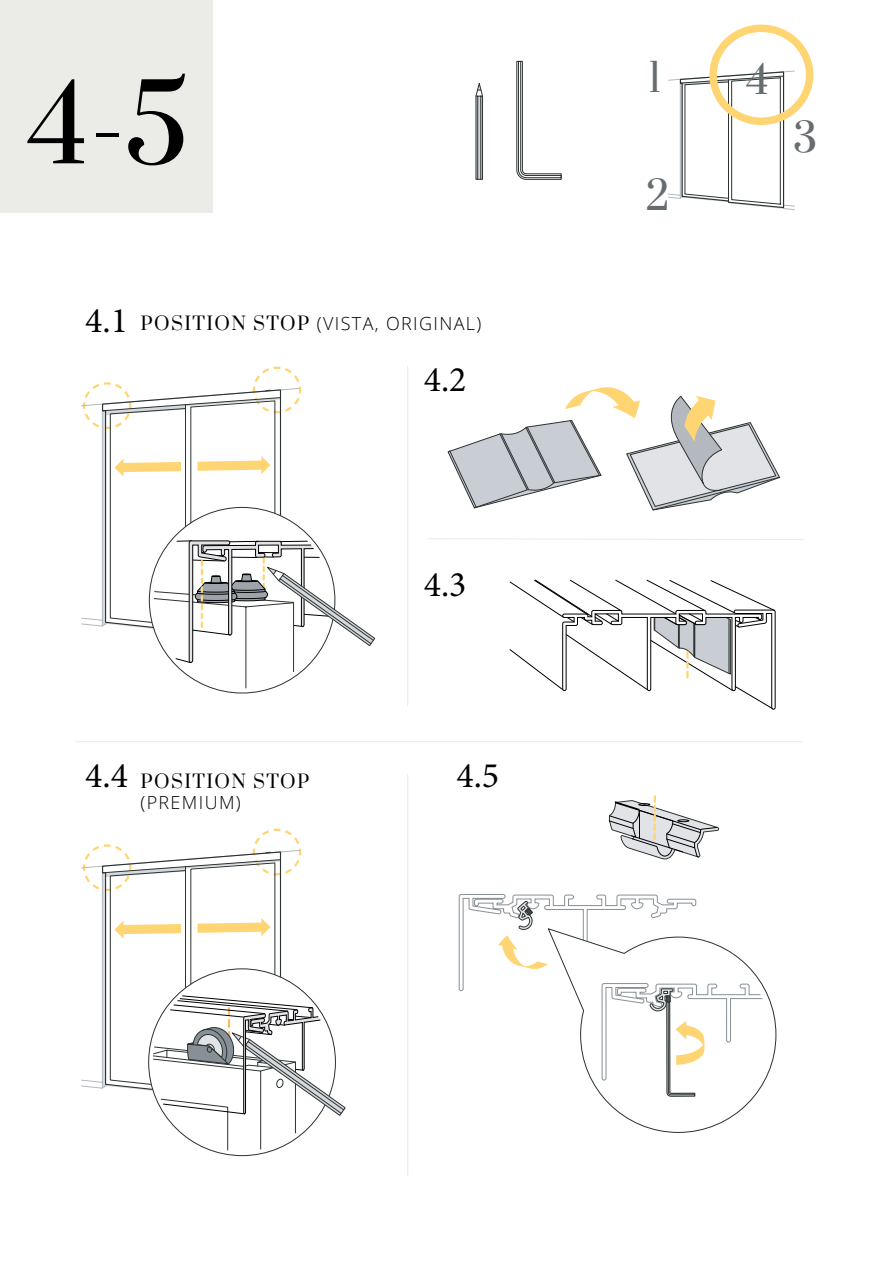
<style>
.page{position:relative;width:893px;height:1263px;background:#fff}
.page>*{position:absolute;margin:0;border:0;box-sizing:border-box;transform-origin:0 0}
.t1{font:105px "Prata Elfa Regular";color:#000}
.t2{font:39px "Prata Elfa Regular";color:#666d70}
.t3{font:36px "Minion Pro";color:#000}
.t4{font:300 18px "Open Sans";letter-spacing:.075em;color:#000}
.t5{font:18px "Prata Elfa Regular";letter-spacing:.075em;color:#000}
.s1{font-family:"Prata Elfa Regular";font-weight:400}
</style>
<div class="page">
<div style="left:0;top:0;width:213px;height:213px;background:#ebebe8"></div>
<svg style="left:407px;top:366px;width:398px;height:340px"></svg>
<svg style="left:475px;top:83px;width:8px;height:97px"></svg>
<svg style="left:447px;top:385px;width:334px;height:126px"></svg>
<svg style="left:82px;top:366px;width:294px;height:323px"></svg>
<svg style="left:509px;top:579px;width:267px;height:131px"></svg>
<svg style="left:458px;top:894px;width:305px;height:239px"></svg>
<svg style="left:608px;top:795px;width:111px;height:65px"></svg>
<hr style="left:407px;top:774px;width:1px;height:402px;background:#ebebe8">
<svg style="left:668px;top:70px;width:128px;height:140px"></svg>
<div style="left:709px;top:25px;width:104px;height:100px;border:8px solid #ffd573;border-radius:50%"></div>
<svg style="left:516px;top:60px;width:46px;height:120px"></svg>
<hr style="left:75px;top:741px;width:728px;height:1px;background:#ebebe8">
<svg style="left:82px;top:828px;width:264px;height:323px"></svg>
<h1 class="t1" style="left:27px;top:66px;width:163px">4-5</h1>
<h3 class="t3" style="left:85px;top:296px;width:44px">4.1</h3>
<p class="t4" style="left:140px;top:311px;width:342px"><span class="s1">POSITION STOP</span> (VISTA, ORIGINAL)</p>
<h3 class="t3" style="left:424px;top:355px;width:44px">4.2</h3>
<h3 class="t3" style="left:424px;top:560px;width:44px">4.3</h3>
<h3 class="t3" style="left:85px;top:751px;width:44px">4.4</h3>
<h3 class="t3" style="left:456px;top:751px;width:44px">4.5</h3>
<p class="t5" style="left:140px;top:771px;width:170px">POSITION STOP</p>
<p class="t4" style="left:140px;top:790px;width:102px">(PREMIUM)</p>
<h2 class="t2" style="left:648px;top:55px;width:15px">1</h2>
<h2 class="t2" style="left:646px;top:173px;width:25px">2</h2>
<h2 class="t2" style="left:746px;top:58px;width:24px">4</h2>
<h2 class="t2" style="left:793px;top:116px;width:26px">3</h2>
</div>
